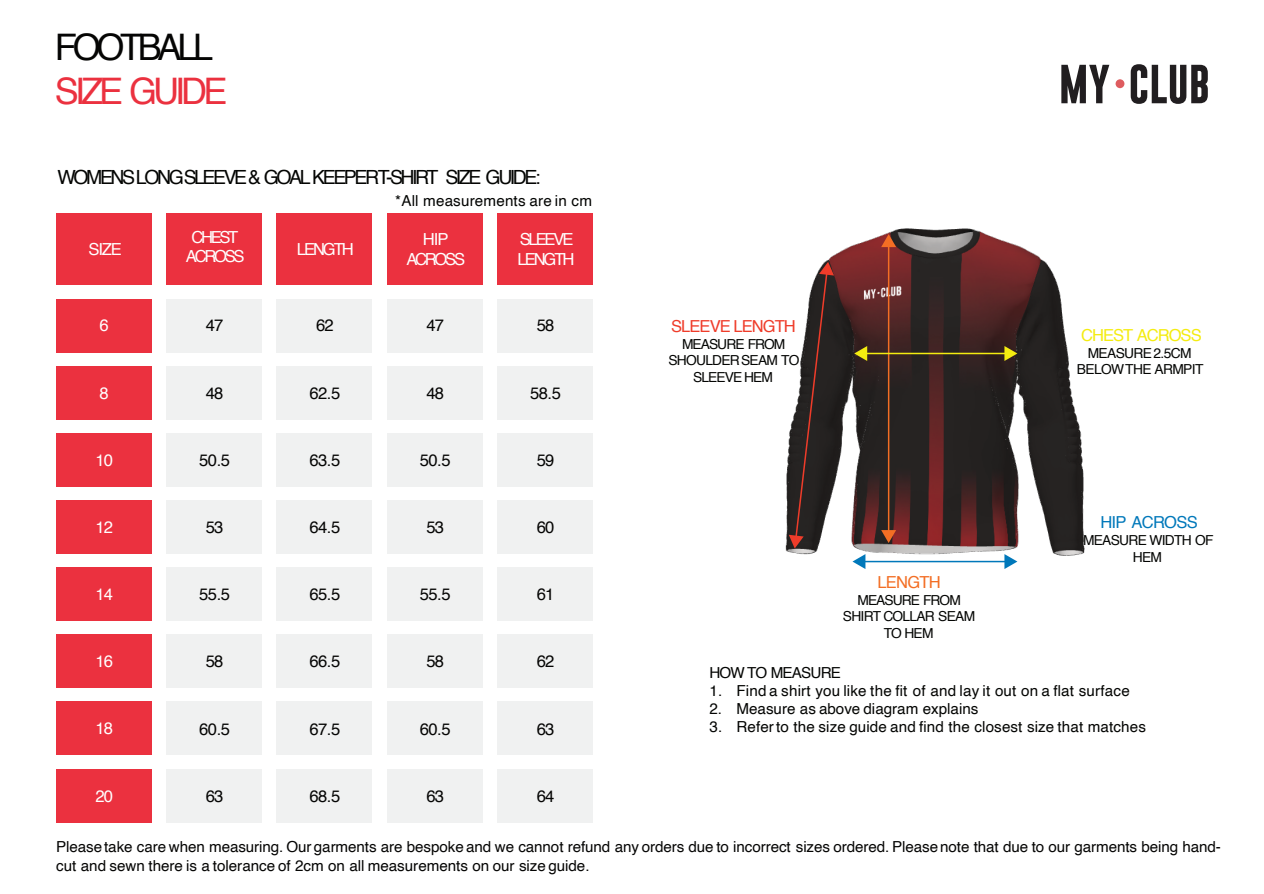
<style>
.page{position:relative;width:1264px;height:894px;background:#fff}
.page>*{position:absolute;margin:0;border:0;box-sizing:border-box;transform-origin:0 0}
.t1{font:36.6px "Helvetica";letter-spacing:-.11em;color:#eb313f}
.t2{font:36.6px "Helvetica";letter-spacing:-.12em;color:#050504}
.t3{font:19.5px "Helvetica";letter-spacing:-.125em;color:#040503}
.t4{font:16.65px/20px "Helvetica";letter-spacing:-.125em;color:#fff;text-align:center}
.t5{font:16.5px "Helvetica";letter-spacing:-.05em;color:#050504}
.t6{font:16.5px "Helvetica";letter-spacing:-.06em;color:#ef3c2a}
.t7{font:16.5px "Helvetica";letter-spacing:-.06em;color:#f4ec10}
.t8{font:16.5px "Helvetica";letter-spacing:-.04em;color:#0078ba}
.t9{font:16.5px "Helvetica";letter-spacing:-.045em;color:#f36e24}
.t10{font:15.15px/18.1px "Helvetica";letter-spacing:-.005em;color:#050504}
.t11{font:15.15px "Helvetica";letter-spacing:.005em;color:#040503}
.t12{font:15.15px "Helvetica";letter-spacing:-.055em;color:#040503}
.t13{font:13.8px/16.5px "Helvetica";letter-spacing:-.05em;color:#040503;text-align:center}
</style>
<div class="page">
<div style="left:56px;top:213px;width:96px;height:72px;background:#eb313f"></div>
<div style="left:56px;top:298px;width:96px;height:54px;background:#eb313f"></div>
<div style="left:56px;top:366px;width:96px;height:53px;background:#eb313f"></div>
<div style="left:56px;top:433px;width:96px;height:53px;background:#eb313f"></div>
<div style="left:56px;top:500px;width:96px;height:53px;background:#eb313f"></div>
<div style="left:56px;top:567px;width:96px;height:53px;background:#eb313f"></div>
<div style="left:56px;top:634px;width:96px;height:53px;background:#eb313f"></div>
<div style="left:56px;top:701px;width:96px;height:54px;background:#eb313f"></div>
<div style="left:56px;top:768px;width:96px;height:54px;background:#eb313f"></div>
<div style="left:166px;top:213px;width:96px;height:72px;background:#eb313f"></div>
<div style="left:276px;top:213px;width:96px;height:72px;background:#eb313f"></div>
<div style="left:387px;top:213px;width:95px;height:72px;background:#eb313f"></div>
<div style="left:497px;top:213px;width:96px;height:72px;background:#eb313f"></div>
<div style="left:166px;top:298px;width:96px;height:54px;background:#f0f1f1"></div>
<div style="left:166px;top:366px;width:96px;height:53px;background:#f0f1f1"></div>
<div style="left:166px;top:433px;width:96px;height:53px;background:#f0f1f1"></div>
<div style="left:166px;top:500px;width:96px;height:53px;background:#f0f1f1"></div>
<div style="left:166px;top:567px;width:96px;height:53px;background:#f0f1f1"></div>
<div style="left:166px;top:634px;width:96px;height:53px;background:#f0f1f1"></div>
<div style="left:166px;top:701px;width:96px;height:54px;background:#f0f1f1"></div>
<div style="left:166px;top:768px;width:96px;height:54px;background:#f0f1f1"></div>
<div style="left:276px;top:298px;width:96px;height:54px;background:#f0f1f1"></div>
<div style="left:276px;top:366px;width:96px;height:53px;background:#f0f1f1"></div>
<div style="left:276px;top:433px;width:96px;height:53px;background:#f0f1f1"></div>
<div style="left:276px;top:500px;width:96px;height:53px;background:#f0f1f1"></div>
<div style="left:276px;top:567px;width:96px;height:53px;background:#f0f1f1"></div>
<div style="left:276px;top:634px;width:96px;height:53px;background:#f0f1f1"></div>
<div style="left:276px;top:701px;width:96px;height:54px;background:#f0f1f1"></div>
<div style="left:276px;top:768px;width:96px;height:54px;background:#f0f1f1"></div>
<div style="left:387px;top:298px;width:95px;height:54px;background:#f0f1f1"></div>
<div style="left:387px;top:366px;width:95px;height:53px;background:#f0f1f1"></div>
<div style="left:387px;top:433px;width:95px;height:53px;background:#f0f1f1"></div>
<div style="left:387px;top:500px;width:95px;height:53px;background:#f0f1f1"></div>
<div style="left:387px;top:567px;width:95px;height:53px;background:#f0f1f1"></div>
<div style="left:387px;top:634px;width:95px;height:53px;background:#f0f1f1"></div>
<div style="left:387px;top:701px;width:95px;height:54px;background:#f0f1f1"></div>
<div style="left:387px;top:768px;width:95px;height:54px;background:#f0f1f1"></div>
<div style="left:497px;top:298px;width:96px;height:54px;background:#f0f1f1"></div>
<div style="left:497px;top:366px;width:96px;height:53px;background:#f0f1f1"></div>
<div style="left:497px;top:433px;width:96px;height:53px;background:#f0f1f1"></div>
<div style="left:497px;top:500px;width:96px;height:53px;background:#f0f1f1"></div>
<div style="left:497px;top:567px;width:96px;height:53px;background:#f0f1f1"></div>
<div style="left:497px;top:634px;width:96px;height:53px;background:#f0f1f1"></div>
<div style="left:497px;top:701px;width:96px;height:54px;background:#f0f1f1"></div>
<div style="left:497px;top:768px;width:96px;height:54px;background:#f0f1f1"></div>
<svg style="left:1061px;top:65px;width:48px;height:38px"></svg>
<svg style="left:1130px;top:64px;width:77px;height:40px"></svg>
<div style="left:1115px;top:79px;width:9px;height:9px;background:#de5c5f;border-radius:50%"></div>
<img style="left:785px;top:228px;width:300px;height:341px">
<hr style="left:887px;top:245px;width:2px;height:287px;background:#f36e24">
<svg style="left:881px;top:234px;width:15px;height:13px"></svg>
<svg style="left:881px;top:530px;width:15px;height:13px"></svg>
<hr style="left:864px;top:352px;width:142px;height:2px;background:#f4ec10">
<svg style="left:854px;top:346px;width:13px;height:15px"></svg>
<svg style="left:1004px;top:346px;width:13px;height:15px"></svg>
<hr style="left:863px;top:560px;width:143px;height:2px;background:#0078ba">
<svg style="left:852px;top:554px;width:13px;height:15px"></svg>
<svg style="left:1004px;top:554px;width:13px;height:15px"></svg>
<svg style="left:788px;top:262px;width:46px;height:286px"></svg>
<h1 class="t2" style="left:55px;top:32px;width:160px">FOOTBALL</h1>
<h1 class="t1" style="left:55px;top:76px;width:174px">SIZE GUIDE</h1>
<p class="t3" style="left:58px;top:169px;width:484px">WOMENS LONG SLEEVE &amp; GOAL KEEPER T-SHIRT SIZE GUIDE:</p>
<p class="t11" style="left:395px;top:195px;width:198px">*All measurements are in cm</p>
<p class="t4" style="left:89px;top:240px;width:35px">SIZE</p>
<p class="t4" style="left:186px;top:228px;width:60px">CHEST<br>ACROSS</p>
<p class="t4" style="left:297px;top:240px;width:58px">LENGTH</p>
<p class="t4" style="left:406px;top:230px;width:60px">HIP<br>ACROSS</p>
<p class="t4" style="left:517px;top:230px;width:58px;text-align:left">SLEEVE<br>LENGTH</p>
<p class="t4" style="left:100px;top:316px;width:11px">6</p>
<p class="t5" style="left:206px;top:319px;width:19px">47</p>
<p class="t5" style="left:316px;top:319px;width:19px">62</p>
<p class="t5" style="left:426px;top:319px;width:19px">47</p>
<p class="t5" style="left:536px;top:319px;width:19px">58</p>
<p class="t6" style="left:671px;top:320px;width:126px">SLEEVE LENGTH</p>
<p class="t13" style="left:668px;top:336px;width:132px">MEASURE FROM<br>SHOULDER SEAM TO<br>SLEEVE HEM</p>
<p class="t7" style="left:1080px;top:328px;width:122px">CHEST ACROSS</p>
<p class="t13" style="left:1076px;top:345px;width:128px">MEASURE 2.5CM<br>BELOW THE ARMPIT</p>
<p class="t4" style="left:100px;top:383px;width:11px">8</p>
<p class="t5" style="left:206px;top:386px;width:19px">48</p>
<p class="t5" style="left:309px;top:386px;width:32px">62.5</p>
<p class="t5" style="left:426px;top:386px;width:19px">48</p>
<p class="t5" style="left:530px;top:386px;width:32px">58.5</p>
<p class="t4" style="left:95px;top:451px;width:19px">10</p>
<p class="t5" style="left:199px;top:453px;width:32px">50.5</p>
<p class="t5" style="left:309px;top:453px;width:32px">63.5</p>
<p class="t5" style="left:420px;top:453px;width:32px">50.5</p>
<p class="t5" style="left:536px;top:453px;width:19px">59</p>
<p class="t4" style="left:95px;top:518px;width:19px">12</p>
<p class="t5" style="left:206px;top:520px;width:19px">53</p>
<p class="t5" style="left:309px;top:520px;width:32px">64.5</p>
<p class="t5" style="left:426px;top:520px;width:19px">53</p>
<p class="t5" style="left:536px;top:520px;width:19px">60</p>
<p class="t8" style="left:1100px;top:516px;width:99px">HIP ACROSS</p>
<p class="t13" style="left:1082px;top:532px;width:132px">MEASURE WIDTH OF<br>HEM</p>
<p class="t4" style="left:95px;top:585px;width:19px">14</p>
<p class="t5" style="left:199px;top:587px;width:32px">55.5</p>
<p class="t5" style="left:309px;top:587px;width:32px">65.5</p>
<p class="t5" style="left:420px;top:587px;width:32px">55.5</p>
<p class="t5" style="left:536px;top:587px;width:19px">61</p>
<p class="t9" style="left:877px;top:575px;width:65px">LENGTH</p>
<p class="t13" style="left:842px;top:592px;width:134px">MEASURE FROM<br>SHIRT COLLAR SEAM<br>TO HEM</p>
<p class="t4" style="left:95px;top:652px;width:19px">16</p>
<p class="t4" style="left:95px;top:719px;width:19px">18</p>
<p class="t5" style="left:206px;top:654px;width:19px">58</p>
<p class="t5" style="left:199px;top:721px;width:32px">60.5</p>
<p class="t5" style="left:309px;top:654px;width:32px">66.5</p>
<p class="t5" style="left:309px;top:721px;width:32px">67.5</p>
<p class="t5" style="left:426px;top:654px;width:19px">58</p>
<p class="t5" style="left:420px;top:721px;width:32px">60.5</p>
<p class="t5" style="left:536px;top:654px;width:19px">62</p>
<p class="t5" style="left:536px;top:721px;width:19px">63</p>
<p class="t12" style="left:709px;top:666px;width:133px">HOW TO MEASURE</p>
<p class="t11" style="left:709px;top:684px;width:422px">1. Find a shirt you like the fit of and lay it out on a flat surface</p>
<p class="t11" style="left:709px;top:702px;width:270px">2. Measure as above diagram explains</p>
<p class="t11" style="left:709px;top:720px;width:438px">3. Refer to the size guide and find the closest size that matches</p>
<p class="t4" style="left:95px;top:786px;width:19px">20</p>
<p class="t5" style="left:206px;top:789px;width:19px">63</p>
<p class="t5" style="left:309px;top:789px;width:32px">68.5</p>
<p class="t5" style="left:426px;top:789px;width:19px">63</p>
<p class="t5" style="left:536px;top:789px;width:19px">64</p>
<p class="t10" style="left:56px;top:838px;width:1166px">Please take care when measuring. Our garments are bespoke and we cannot refund any orders due to incorrect sizes ordered. Please note that due to our garments being hand&shy;cut and sewn there is a tolerance of 2cm on all measurements on our size guide.</p>
</div>
